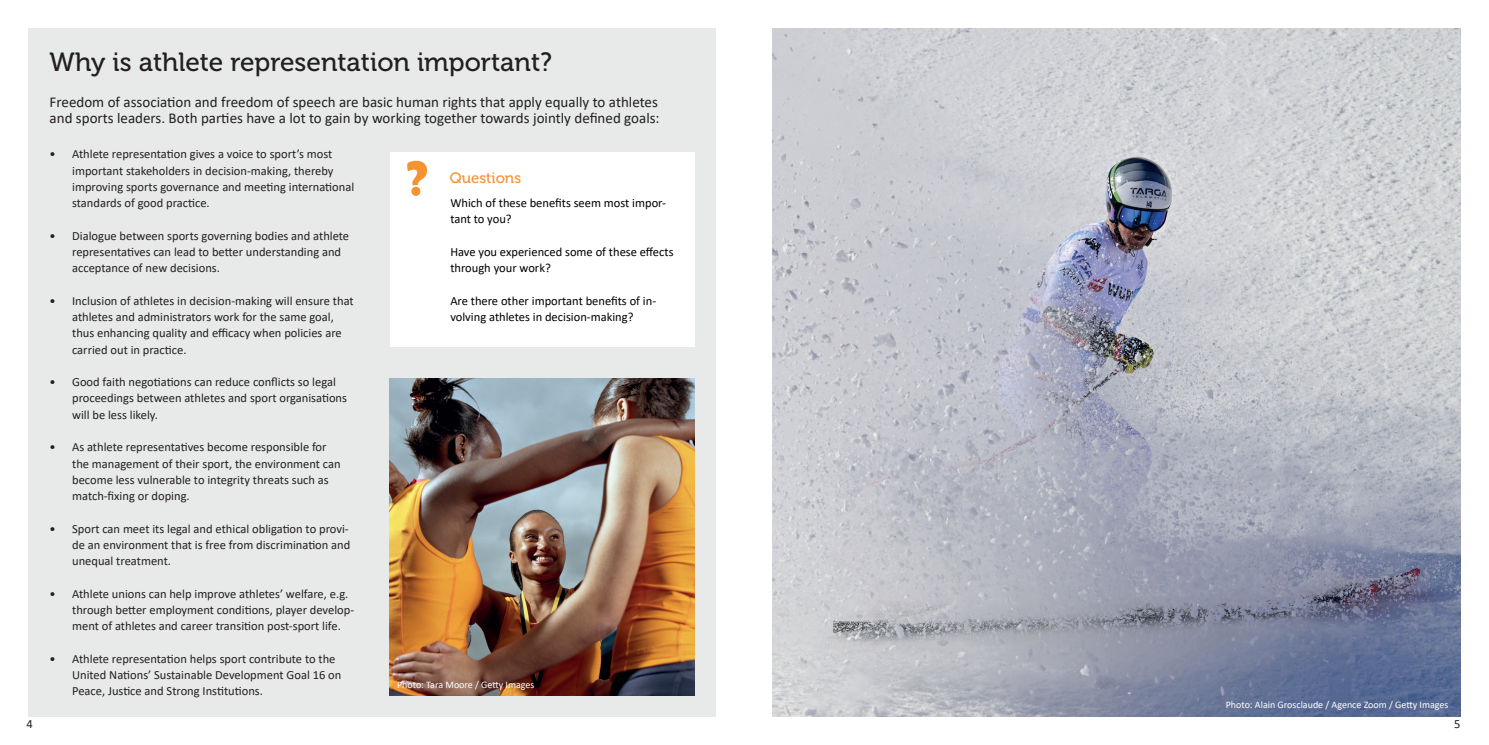
<style>
.page{position:relative;width:1489px;height:745px;background:#fff}
.page>*{position:absolute;margin:0;border:0;box-sizing:border-box;transform-origin:0 0}
.t1{font:700 50px "Berlin Sans FB Demi";color:#f69331}
.t2{font:26.25px "Museo 500";color:#231f20}
.t3{font:15px/16.2px "Calibri";color:#231f20}
.t4{font:15px "Museo 500";color:#f69331}
.t5{font:12.5px/16.2px "Calibri";color:#231f20}
.t6{font:12.5px/16.2px "Calibri";color:#000}
.t7{font:10px "Calibri";color:#fff}
</style>
<div class="page">
<div style="left:28px;top:28px;width:688px;height:688px;background:#e7eae8"></div>
<div style="left:390px;top:152px;width:304px;height:195px;background:#fff"></div>
<img style="left:772px;top:28px;width:688px;height:688px">
<img style="left:390px;top:378px;width:304px;height:316px">
<h2 class="t2" style="left:50px;top:48px;width:504px">Why is athlete representation important?</h2>
<p class="t3" style="left:50px;top:93px;width:611px">Freedom of association and freedom of speech are basic human rights that apply equally to athletes and sports leaders. Both parties have a lot to gain by working together towards jointly defined goals:</p>
<p class="t5" style="left:72px;top:146px;width:284px;text-indent:-22px">• Athlete representation gives a voice to sport’s most important stakeholders in decision-making, thereby improving sports governance and meeting international standards of good practice.</p>
<p class="t5" style="left:72px;top:227px;width:278px;text-indent:-22px">• Dialogue between sports governing bodies and athlete representatives can lead to better understanding and acceptance of new decisions.</p>
<p class="t5" style="left:72px;top:292px;width:283px;text-indent:-22px">• Inclusion of athletes in decision-making will ensure that athletes and administrators work for the same goal, thus enhancing quality and efficacy when policies are carried out in practice.</p>
<p class="t5" style="left:72px;top:373px;width:276px;text-indent:-22px">• Good faith negotiations can reduce conflicts so legal proceedings between athletes and sport organisations will be less likely.</p>
<p class="t5" style="left:72px;top:438px;width:270px;text-indent:-22px">• As athlete representatives become responsible for the management of their sport, the environment can become less vulnerable to integrity threats such as match-fixing or doping.</p>
<p class="t5" style="left:72px;top:519px;width:280px;text-indent:-22px">• Sport can meet its legal and ethical obligation to provi&shy;de an environment that is free from discrimination and unequal treatment.</p>
<p class="t5" style="left:72px;top:584px;width:283px;text-indent:-22px">• Athlete unions can help improve athletes’ welfare, e.g. through better employment conditions, player develop&shy;ment of athletes and career transition post-sport life.</p>
<p class="t5" style="left:72px;top:649px;width:271px;text-indent:-22px">• Athlete representation helps sport contribute to the<br>United Nations’ Sustainable Development Goal 16 on<br>Peace, Justice and Strong Institutions.</p>
<h1 class="t1" style="left:406px;top:149px;width:23px">?</h1>
<p class="t4" style="left:450px;top:169px;width:73px">Questions</p>
<p class="t6" style="left:450px;top:194px;width:217px">Which of these benefits seem most impor&shy;tant to you?</p>
<p class="t6" style="left:450px;top:243px;width:225px">Have you experienced some of these effects through your work?</p>
<p class="t6" style="left:450px;top:292px;width:207px">Are there other important benefits of in&shy;volving athletes in decision-making?</p>
<p class="t7" style="left:397px;top:676px;width:139px">Photo: Tara Moore / Getty Images</p>
<p class="t7" style="left:1225px;top:697px;width:224px">Photo: Alain Grosclaude / Agence Zoom / Getty Images</p>
<p class="t5" style="left:27px;top:715px;width:8px">4</p>
<p class="t5" style="left:1454px;top:715px;width:8px">5</p>
</div>
